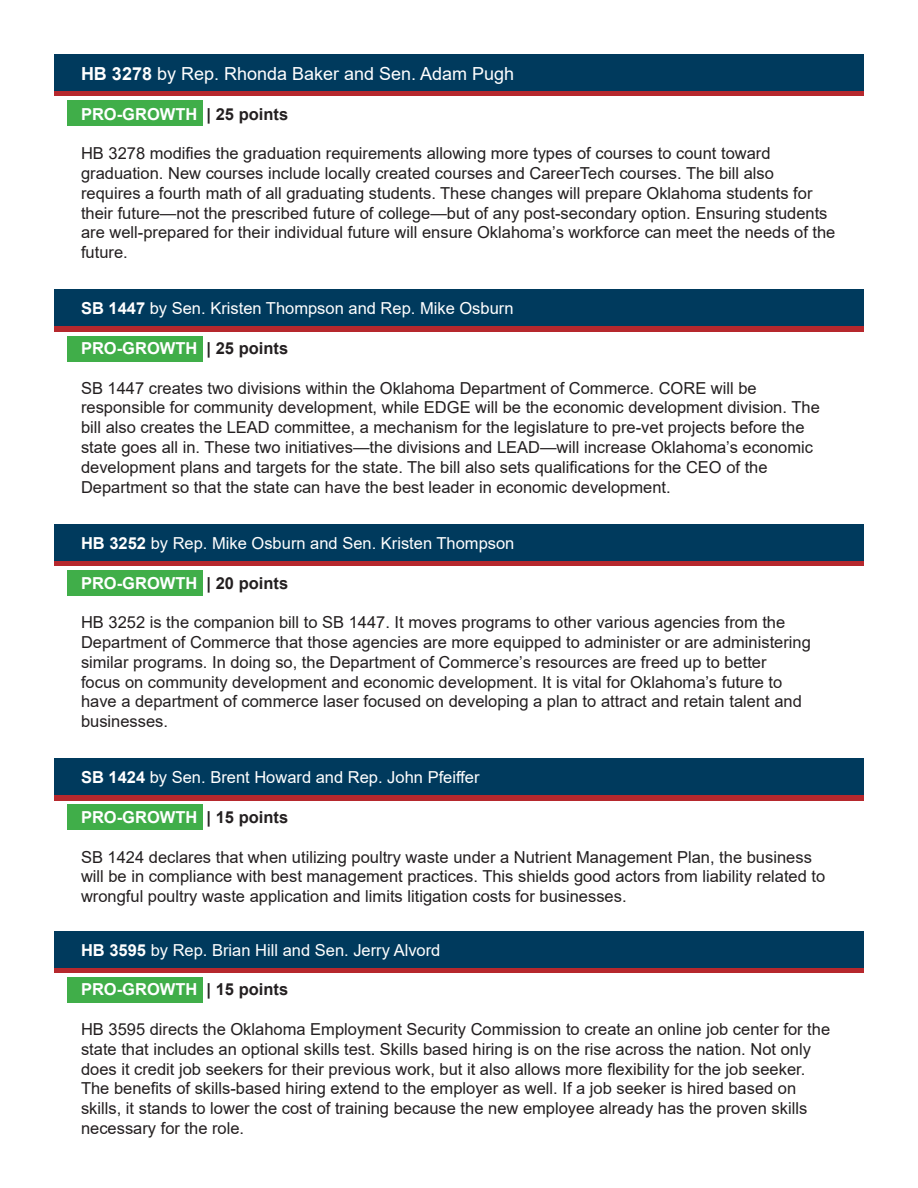
<style>
.page{position:relative;width:918px;height:1188px;background:#fff}
.page>*{position:absolute;margin:0;border:0;box-sizing:border-box;transform-origin:0 0}
.t1{font:18px "Arial";color:#fff}
.t2{font:16.5px/19.8px "Arial";color:#231f20}
.t3{font:16.5px "Arial";color:#fff}
.t4{font:700 16.5px "Arial";color:#fff}
.s1{font-weight:700}
.s2{color:#231f20}
</style>
<div class="page">
<div style="left:54px;top:59px;width:810px;height:37px;background:#b6282d"></div>
<div style="left:54px;top:54px;width:810px;height:37px;background:#003a5d"></div>
<div style="left:68px;top:100px;width:135px;height:26px;background:#40ae49"></div>
<div style="left:54px;top:295px;width:810px;height:37px;background:#b6282d"></div>
<div style="left:54px;top:290px;width:810px;height:36px;background:#003a5d"></div>
<div style="left:68px;top:336px;width:135px;height:25px;background:#40ae49"></div>
<div style="left:54px;top:529px;width:810px;height:37px;background:#b6282d"></div>
<div style="left:54px;top:524px;width:810px;height:37px;background:#003a5d"></div>
<div style="left:68px;top:570px;width:135px;height:26px;background:#40ae49"></div>
<div style="left:54px;top:764px;width:810px;height:36px;background:#b6282d"></div>
<div style="left:54px;top:758px;width:810px;height:37px;background:#003a5d"></div>
<div style="left:68px;top:805px;width:135px;height:25px;background:#40ae49"></div>
<div style="left:54px;top:936px;width:810px;height:37px;background:#b6282d"></div>
<div style="left:54px;top:931px;width:810px;height:37px;background:#003a5d"></div>
<div style="left:68px;top:977px;width:135px;height:26px;background:#40ae49"></div>
<p class="t1" style="left:81px;top:61px;width:435px"><span class="s1">HB 3278</span> by Rep. Rhonda Baker and Sen. Adam Pugh</p>
<p class="t4" style="left:81px;top:102px;width:209px">PRO-GROWTH <span class="s2">| 25 points</span></p>
<p class="t2" style="left:81px;top:143px;width:756px">HB 3278 modifies the graduation requirements allowing more types of courses to count toward graduation. New courses include locally created courses and CareerTech courses. The bill also requires a fourth math of all graduating students. These changes will prepare Oklahoma students for their future—not the prescribed future of college—but of any post-secondary option. Ensuring students are well-prepared for their individual future will ensure Oklahoma’s workforce can meet the needs of the future.</p>
<p class="t3" style="left:81px;top:297px;width:434px"><span class="s1">SB 1447</span> by Sen. Kristen Thompson and Rep. Mike Osburn</p>
<p class="t4" style="left:81px;top:337px;width:209px">PRO-GROWTH <span class="s2">| 25 points</span></p>
<p class="t2" style="left:81px;top:378px;width:740px">SB 1447 creates two divisions within the Oklahoma Department of Commerce. CORE will be responsible for community development, while EDGE will be the economic development division. The bill also creates the LEAD committee, a mechanism for the legislature to pre-vet projects before the state goes all in. These two initiatives—the divisions and LEAD—will increase Oklahoma’s economic development plans and targets for the state. The bill also sets qualifications for the CEO of the Department so that the state can have the best leader in economic development.</p>
<p class="t3" style="left:81px;top:532px;width:435px"><span class="s1">HB 3252</span> by Rep. Mike Osburn and Sen. Kristen Thompson</p>
<p class="t4" style="left:81px;top:571px;width:209px">PRO-GROWTH <span class="s2">| 20 points</span></p>
<p class="t2" style="left:81px;top:612px;width:731px">HB 3252 is the companion bill to SB 1447. It moves programs to other various agencies from the Department of Commerce that those agencies are more equipped to administer or are administering similar programs. In doing so, the Department of Commerce’s resources are freed up to better<br>focus on community development and economic development. It is vital for Oklahoma’s future to have a department of commerce laser focused on developing a plan to attract and retain talent and businesses.</p>
<p class="t3" style="left:81px;top:766px;width:400px"><span class="s1">SB 1424</span> by Sen. Brent Howard and Rep. John Pfeiffer</p>
<p class="t4" style="left:81px;top:806px;width:209px">PRO-GROWTH <span class="s2">| 15 points</span></p>
<p class="t2" style="left:81px;top:847px;width:746px">SB 1424 declares that when utilizing poultry waste under a Nutrient Management Plan, the business will be in compliance with best management practices. This shields good actors from liability related to wrongful poultry waste application and limits litigation costs for businesses.</p>
<p class="t3" style="left:81px;top:939px;width:361px"><span class="s1">HB 3595</span> by Rep. Brian Hill and Sen. Jerry Alvord</p>
<p class="t4" style="left:81px;top:978px;width:209px">PRO-GROWTH <span class="s2">| 15 points</span></p>
<p class="t2" style="left:81px;top:1019px;width:751px">HB 3595 directs the Oklahoma Employment Security Commission to create an online job center for the state that includes an optional skills test. Skills based hiring is on the rise across the nation. Not only does it credit job seekers for their previous work, but it also allows more flexibility for the job seeker.<br>The benefits of skills-based hiring extend to the employer as well. If a job seeker is hired based on skills, it stands to lower the cost of training because the new employee already has the proven skills necessary for the role.</p>
</div>
